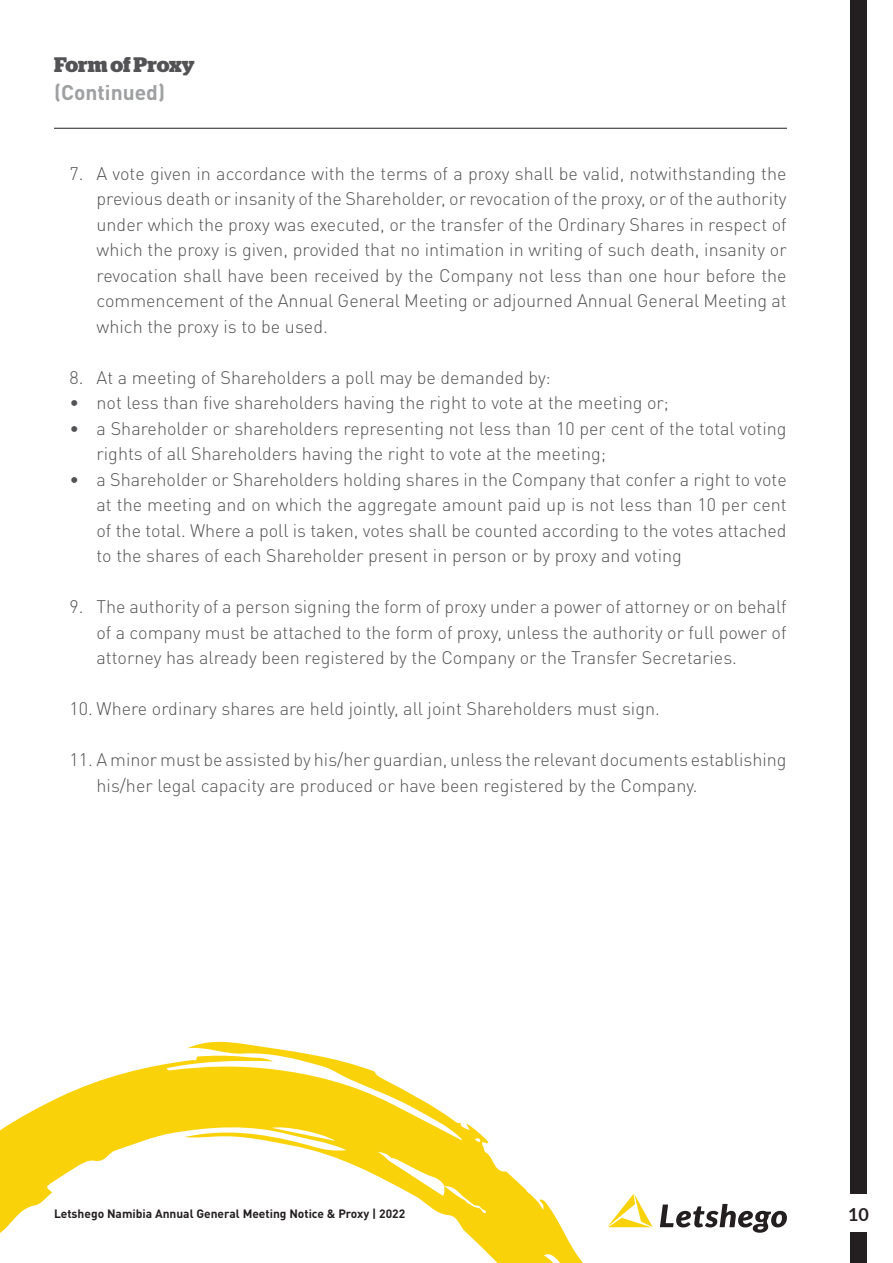
<style>
.page{position:relative;width:893px;height:1263px;background:#fff}
.page>*{position:absolute;margin:0;border:0;box-sizing:border-box;transform-origin:0 0}
.t1{font:700 21px "Stag";letter-spacing:-.005em;color:#535355}
.t2{font:700 21px "DIN Pro";color:#9ea0a1}
.t3{font:300 18px/25.5px "DIN Pro";color:#535355;text-align:justify}
.t4{font:700 18px "Lato";color:#231f20}
.t5{font:700 12px "DIN Pro";color:#231f20}
</style>
<div class="page">
<svg style="left:0;top:1041px;width:620px;height:222px"></svg>
<svg style="left:607px;top:1194px;width:46px;height:33px"></svg>
<svg style="left:660px;top:1204px;width:127px;height:29px"></svg>
<div style="left:850px;top:0;width:17px;height:1194px;background:#231f20"></div>
<div style="left:850px;top:1233px;width:17px;height:30px;background:#231f20"></div>
<hr style="left:54px;top:128px;width:733px;height:1px;background:#231f20">
<p class="t1" style="left:54px;top:48px;width:142px">Form of Proxy</p>
<p class="t2" style="left:54px;top:75px;width:113px">(Continued)</p>
<p class="t3" style="left:97px;top:159px;width:692px;text-indent:-27px">7. A vote given in accordance with the terms of a proxy shall be valid, notwithstanding the previous death or insanity of the Shareholder, or revocation of the proxy, or of the authority under which the proxy was executed, or the transfer of the Ordinary Shares in respect of which the proxy is given, provided that no intimation in writing of such death, insanity or revocation shall have been received by the Company not less than one hour before the commencement of the Annual General Meeting or adjourned Annual General Meeting at which the proxy is to be used.</p>
<p class="t3" style="left:70px;top:363px;width:483px">8. At a meeting of Shareholders a poll may be demanded by:</p>
<p class="t3" style="left:70px;top:388px;width:601px">• not less than five shareholders having the right to vote at the meeting or;</p>
<p class="t3" style="left:97px;top:414px;width:692px;text-indent:-27px">• a Shareholder or shareholders representing not less than 10 per cent of the total voting rights of all Shareholders having the right to vote at the meeting;</p>
<p class="t3" style="left:97px;top:465px;width:692px;text-indent:-27px">• a Shareholder or Shareholders holding shares in the Company that confer a right to vote at the meeting and on which the aggregate amount paid up is not less than 10 per cent of the total. Where a poll is taken, votes shall be counted according to the votes attached to the shares of each Shareholder present in person or by proxy and voting</p>
<p class="t3" style="left:97px;top:592px;width:692px;text-indent:-27px">9. The authority of a person signing the form of proxy under a power of attorney or on behalf of a company must be attached to the form of proxy, unless the authority or full power of attorney has already been registered by the Company or the Transfer Secretaries.</p>
<p class="t3" style="left:70px;top:694px;width:592px">10. Where ordinary shares are held jointly, all joint Shareholders must sign.</p>
<p class="t3" style="left:97px;top:745px;width:692px;text-indent:-27px">11. A minor must be assisted by his/her guardian, unless the relevant documents establishing his/her legal capacity are produced or have been registered by the Company.</p>
<p class="t5" style="left:54px;top:1203px;width:353px">Letshego Namibia Annual General Meeting Notice &amp; Proxy | 2022</p>
<p class="t4" style="left:848px;top:1201px;width:22px">10</p>
</div>
